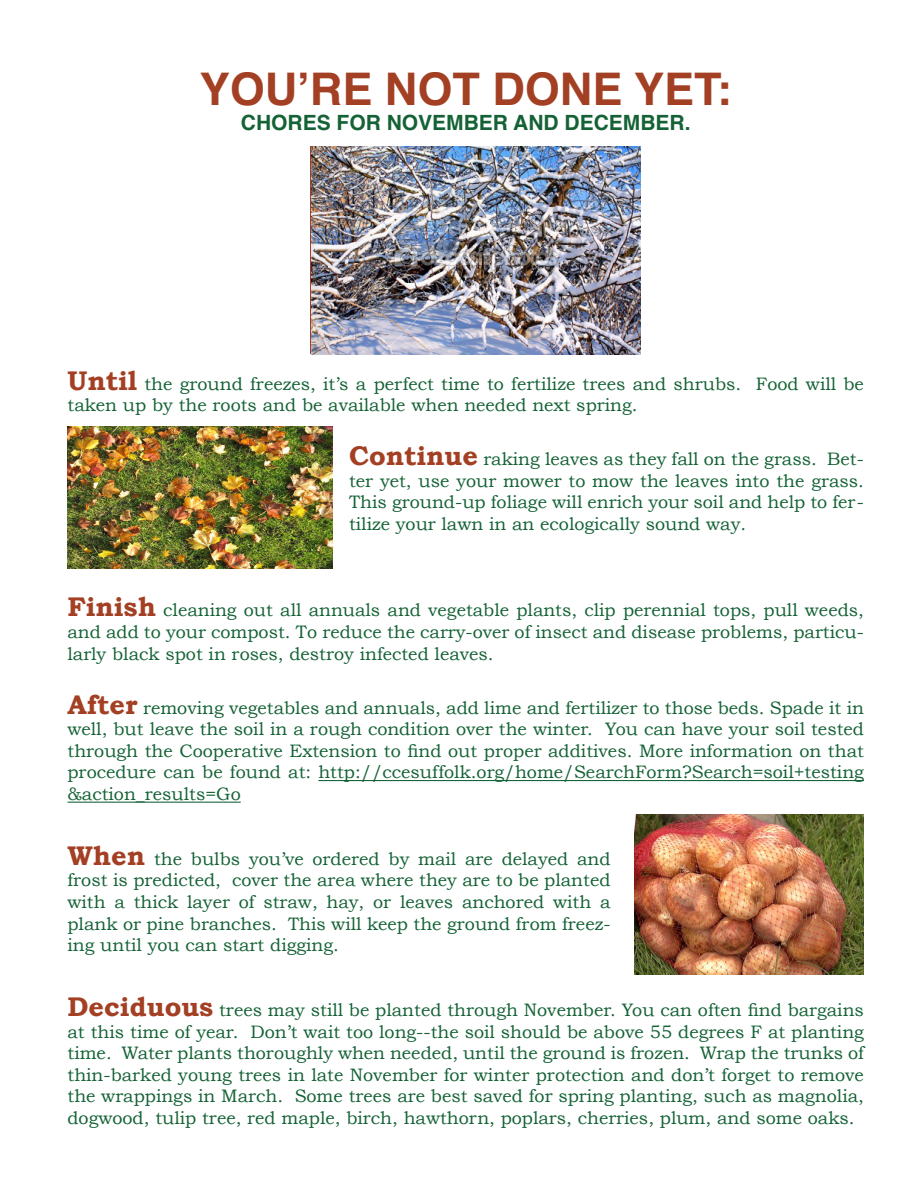
<style>
.page{position:relative;width:918px;height:1188px;background:#fff}
.page>*{position:absolute;margin:0;border:0;box-sizing:border-box;transform-origin:0 0}
.t1{font:700 45px "Helvetica";color:#a34024}
.t2{font:700 21px "Helvetica";color:#146235}
.t3{font:18px/21.6px "Bookman Old Style";color:#146235;text-align:justify}
.s1{font-weight:700;font-size:27px;color:#a34024}
</style>
<div class="page">
<hr style="left:318px;top:780px;width:546px;height:1px;background:#146235">
<hr style="left:68px;top:802px;width:173px;height:1px;background:#146235">
<img style="left:311px;top:147px;width:329px;height:207px">
<img style="left:634px;top:814px;width:230px;height:161px">
<img style="left:68px;top:426px;width:265px;height:142px">
<p class="t1" style="left:200px;top:53px;width:533px">YOU’RE NOT DONE YET:</p>
<p class="t2" style="left:241px;top:106px;width:451px">CHORES FOR NOVEMBER AND DECEMBER.</p>
<p class="t3" style="left:68px;top:373px;width:798px"><span class="s1">Until</span> the ground freezes, it’s a perfect time to fertilize trees and shrubs. Food will be taken up by the roots and be available when needed next spring.</p>
<p class="t3" style="left:349px;top:448px;width:516px"><span class="s1">Continue</span> raking leaves as they fall on the grass. Bet&shy;ter yet, use your mower to mow the leaves into the grass.<br>This ground-up foliage will enrich your soil and help to fer&shy;tilize your lawn in an ecologically sound way.</p>
<p class="t3" style="left:68px;top:599px;width:798px"><span class="s1">Finish</span> cleaning out all annuals and vegetable plants, clip perennial tops, pull weeds, and add to your compost. To reduce the carry-over of insect and disease problems, particu&shy;larly black spot in roses, destroy infected leaves.</p>
<p class="t3" style="left:68px;top:697px;width:798px"><span class="s1">After</span> removing vegetables and annuals, add lime and fertilizer to those beds. Spade it in well, but leave the soil in a rough condition over the winter. You can have your soil tested through the Cooperative Extension to find out proper additives. More information on that procedure can be found at: http://ccesuffolk.org/home/SearchForm?Search=soil+testing &amp;action_results=Go</p>
<p class="t3" style="left:68px;top:848px;width:545px"><span class="s1">When</span> the bulbs you’ve ordered by mail are delayed and frost is predicted, cover the area where they are to be planted with a thick layer of straw, hay, or leaves anchored with a plank or pine branches. This will keep the ground from freez&shy;ing until you can start digging.</p>
<p class="t3" style="left:68px;top:999px;width:798px"><span class="s1">Deciduous</span> trees may still be planted through November. You can often find bargains at this time of year. Don’t wait too long--the soil should be above 55 degrees F at planting time. Water plants thoroughly when needed, until the ground is frozen. Wrap the trunks of thin-barked young trees in late November for winter protection and don’t forget to remove the wrappings in March. Some trees are best saved for spring planting, such as magnolia, dogwood, tulip tree, red maple, birch, hawthorn, poplars, cherries, plum, and some oaks.</p>
</div>
